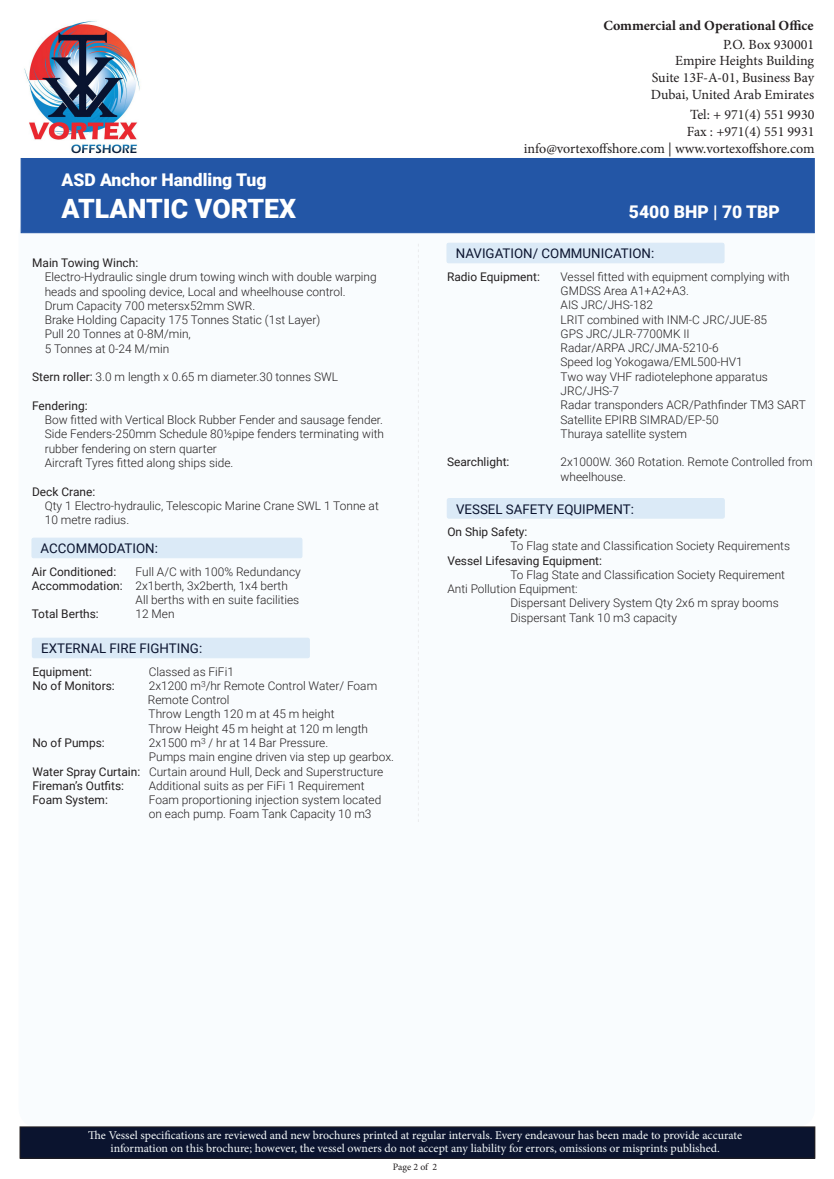
<style>
.page{position:relative;width:834px;height:1179px;background:#fff}
.page>*{position:absolute;margin:0;border:0;box-sizing:border-box;transform-origin:0 0}
.t1{font:900 26.6px "Roboto";color:#fff}
.t2{font:900 17.5px "Roboto";color:#fff}
.t3{font:14px/16.8px "Minion Pro";color:#231f20;text-align:right}
.t4{font:700 14px "Minion Pro";color:#231f20}
.t5{font:13.3px "Roboto";color:#0b142f}
.t6{font:300 11.9px/14.3px "Roboto";color:#231f20}
.t7{font:11.9px/13.3px "Minion Pro";letter-spacing:-.005em;color:#f6fbfb;text-align:center}
.t8{font:11.9px "Roboto";color:#231f20}
.t9{font:9.8px "Minion Pro";letter-spacing:-.01em;color:#231f20}
.s1{font-weight:400}
</style>
<div class="page">
<div style="left:19px;top:217px;width:795px;height:909px;background:#f9fcfe;border-radius:18px"></div>
<img style="left:24px;top:21px;width:116px;height:133px">
<div style="left:21px;top:158px;width:793px;height:75px;background:#2356a6;border:1px solid #2356a6"></div>
<div style="left:20px;top:1127px;width:794px;height:31px;background:#0b142f"></div>
<div style="left:20px;top:1126px;width:794px;height:32px;border:1px solid #231f20"></div>
<div style="left:32px;top:638px;width:277px;height:20px;background:#dbeaf7;border-radius:2px"></div>
<div style="left:32px;top:638px;width:277px;height:20px;border:1px solid #dbeaf7;border-radius:2px"></div>
<svg style="left:418px;top:244px;width:1px;height:578px"></svg>
<div style="left:32px;top:538px;width:270px;height:20px;background:#dbeaf7;border-radius:2px"></div>
<div style="left:32px;top:538px;width:270px;height:20px;border:1px solid #dbeaf7;border-radius:2px"></div>
<div style="left:447px;top:243px;width:277px;height:20px;background:#dbeaf7;border-radius:2px"></div>
<div style="left:446px;top:243px;width:278px;height:20px;border:1px solid #dbeaf7;border-radius:2px"></div>
<div style="left:447px;top:498px;width:277px;height:20px;background:#dbeaf7;border-radius:2px"></div>
<div style="left:447px;top:498px;width:277px;height:20px;border:1px solid #dbeaf7;border-radius:2px"></div>
<p class="t4" style="left:603px;top:16px;width:212px">Commercial and Operational Office</p>
<p class="t3" style="left:650px;top:36px;width:165px">P.O. Box 930001<br>Empire Heights Building<br>Suite 13F-A-01, Business Bay<br>Dubai, United Arab Emirates</p>
<p class="t3" style="left:523px;top:106px;width:292px">Tel: + 971(4) 551 9930<br>Fax : +971(4) 551 9931<br>info@vortexoffshore.com | www.vortexoffshore.com</p>
<h2 class="t2" style="left:62px;top:167px;width:206px">ASD Anchor Handling Tug</h2>
<h1 class="t1" style="left:62px;top:189px;width:236px">ATLANTIC VORTEX</h1>
<h2 class="t2" style="left:629px;top:199px;width:152px">5400 BHP | 70 TBP</h2>
<p class="t8" style="left:32px;top:254px;width:108px">Main Towing Winch:</p>
<p class="t6" style="left:45px;top:269px;width:333px">Electro-Hydraulic single drum towing winch with double warping heads and spooling device, Local and wheelhouse control.<br>Drum Capacity 700 metersx52mm SWR.<br>Brake Holding Capacity 175 Tonnes Static (1st Layer)<br>Pull 20 Tonnes at 0-8M/min,<br>5 Tonnes at 0-24 M/min</p>
<p class="t6" style="left:32px;top:369px;width:307px"><span class="s1">Stern roller:</span> 3.0 m length x 0.65 m diameter.30 tonnes SWL</p>
<p class="t8" style="left:32px;top:397px;width:57px">Fendering:</p>
<p class="t6" style="left:45px;top:412px;width:341px">Bow fitted with Vertical Block Rubber Fender and sausage fender.<br>Side Fenders-250mm Schedule 80½pipe fenders terminating with rubber fendering on stern quarter<br>Aircraft Tyres fitted along ships side.</p>
<p class="t8" style="left:32px;top:483px;width:65px">Deck Crane:</p>
<p class="t6" style="left:45px;top:498px;width:335px">Qty 1 Electro-hydraulic, Telescopic Marine Crane SWL 1 Tonne at<br>10 metre radius.</p>
<p class="t5" style="left:41px;top:539px;width:119px">ACCOMMODATION:</p>
<p class="t8" style="left:32px;top:563px;width:86px">Air Conditioned:</p>
<p class="t6" style="left:135px;top:564px;width:167px">Full A/C with 100% Redundancy</p>
<p class="t6" style="left:32px;top:578px;width:258px"><span class="s1">Accommodation:</span> 2x1berth, 3x2berth, 1x4 berth</p>
<p class="t6" style="left:135px;top:592px;width:165px">All berths with en suite facilities</p>
<p class="t8" style="left:32px;top:606px;width:69px">Total Berths:</p>
<p class="t6" style="left:135px;top:606px;width:41px">12 Men</p>
<p class="t5" style="left:455px;top:244px;width:200px">NAVIGATION/ COMMUNICATION:</p>
<p class="t8" style="left:447px;top:268px;width:94px">Radio Equipment:</p>
<p class="t6" style="left:560px;top:269px;width:247px">Vessel fitted with equipment complying with<br>GMDSS Area A1+A2+A3.<br>AIS JRC/JHS-182<br>LRIT combined with INM-C JRC/JUE-85<br>GPS JRC/JLR-7700MK II<br>Radar/ARPA JRC/JMA-5210-6<br>Speed log Yokogawa/EML500-HV1<br>Two way VHF radiotelephone apparatus<br>JRC/JHS-7<br>Radar transponders ACR/Pathfinder TM3 SART<br>Satellite EPIRB SIMRAD/EP-50<br>Thuraya satellite system</p>
<p class="t8" style="left:447px;top:454px;width:64px">Searchlight:</p>
<p class="t6" style="left:560px;top:454px;width:254px">2x1000W. 360 Rotation. Remote Controlled from wheelhouse.</p>
<p class="t5" style="left:456px;top:499px;width:179px">VESSEL SAFETY EQUIPMENT:</p>
<p class="t8" style="left:447px;top:523px;width:82px">On Ship Safety:</p>
<p class="t6" style="left:510px;top:538px;width:281px">To Flag state and Classification Society Requirements</p>
<p class="t8" style="left:447px;top:552px;width:156px">Vessel Lifesaving Equipment:</p>
<p class="t6" style="left:510px;top:567px;width:276px">To Flag State and Classification Society Requirement</p>
<p class="t6" style="left:447px;top:581px;width:132px">Anti Pollution Equipment:</p>
<p class="t6" style="left:510px;top:595px;width:270px">Dispersant Delivery System Qty 2x6 m spray booms</p>
<p class="t6" style="left:510px;top:610px;width:168px">Dispersant Tank 10 m3 capacity</p>
<p class="t5" style="left:41px;top:639px;width:162px">EXTERNAL FIRE FIGHTING:</p>
<p class="t8" style="left:32px;top:663px;width:61px">Equipment:</p>
<p class="t6" style="left:149px;top:664px;width:87px">Classed as FiFi1</p>
<p class="t8" style="left:32px;top:677px;width:84px">No of Monitors:</p>
<p class="t6" style="left:148px;top:678px;width:231px">2x1200 m<sup>3</sup>/hr Remote Control Water/ Foam<br>Remote Control<br>Throw Length 120 m at 45 m height<br>Throw Height 45 m height at 120 m length</p>
<p class="t8" style="left:32px;top:734px;width:74px">No of Pumps:</p>
<p class="t6" style="left:149px;top:735px;width:181px">2x1500 m<sup>3</sup> / hr at 14 Bar Pressure.</p>
<p class="t6" style="left:149px;top:749px;width:247px">Pumps main engine driven via step up gearbox.</p>
<p class="t6" style="left:32px;top:764px;width:352px"><span class="s1">Water Spray Curtain:</span> Curtain around Hull, Deck and Superstructure</p>
<p class="t8" style="left:32px;top:777px;width:93px">Fireman’s Outfits:</p>
<p class="t6" style="left:149px;top:778px;width:217px">Additional suits as per FiFi 1 Requirement</p>
<p class="t8" style="left:32px;top:791px;width:77px">Foam System:</p>
<p class="t6" style="left:149px;top:792px;width:234px">Foam proportioning injection system located on each pump. Foam Tank Capacity 10 m3</p>
<p class="t7" style="left:88px;top:1128px;width:655px">The Vessel specifications are reviewed and new brochures printed at regular intervals. Every endeavour has been made to provide accurate information on this brochure; however, the vessel owners do not accept any liability for errors, omissions or misprints published.</p>
<p class="t9" style="left:393px;top:1160px;width:46px">Page 2 of 2</p>
</div>
